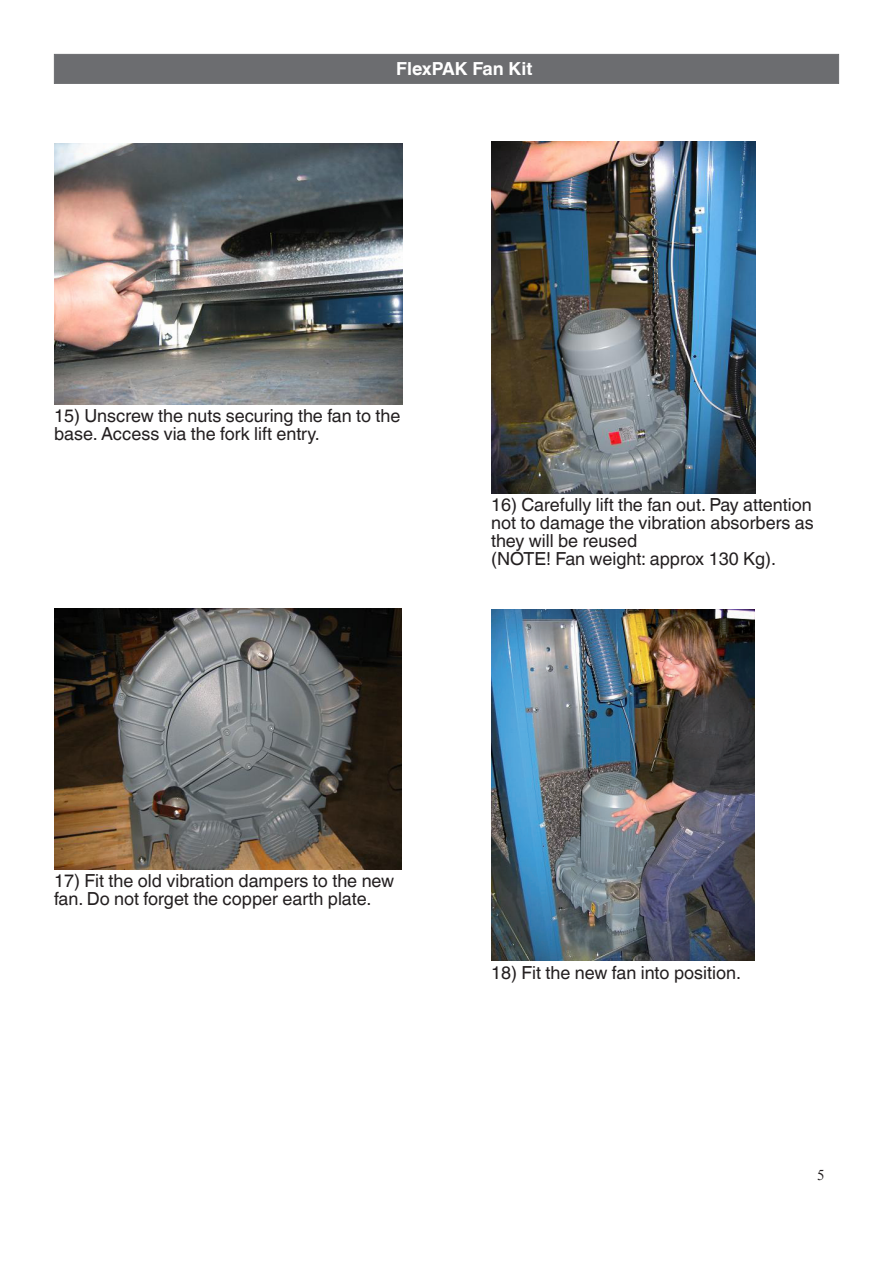
<style>
.page{position:relative;width:893px;height:1263px;background:#fff}
.page>*{position:absolute;margin:0;border:0;box-sizing:border-box;transform-origin:0 0}
.t1{font:18px/18px "Helvetica Linotype";color:#231f20}
.t2{font:700 18px "Helvetica Linotype";color:#fff}
.t3{font:15px "Times New Roman";color:#231f20}
</style>
<div class="page">
<div style="left:54px;top:54px;width:785px;height:30px;background:#6c6d70"></div>
<img style="left:491px;top:141px;width:265px;height:353px">
<img style="left:54px;top:144px;width:348px;height:261px">
<img style="left:54px;top:608px;width:348px;height:261px">
<img style="left:491px;top:610px;width:263px;height:350px">
<p class="t2" style="left:396px;top:59px;width:138px">FlexPAK Fan Kit</p>
<p class="t1" style="left:54px;top:407px;width:348px">15) Unscrew the nuts securing the fan to the base. Access via the fork lift entry.</p>
<p class="t1" style="left:491px;top:495px;width:324px;text-align:justify">16) Carefully lift the fan out. Pay attention not to damage the vibration absorbers as they will be reused</p>
<p class="t1" style="left:491px;top:549px;width:287px">(NOTE! Fan weight: approx 130 Kg).</p>
<p class="t1" style="left:54px;top:871px;width:342px">17) Fit the old vibration dampers to the new fan. Do not forget the copper earth plate.</p>
<p class="t1" style="left:491px;top:963px;width:252px">18) Fit the new fan into position.</p>
<p class="t3" style="left:817px;top:1164px;width:9px">5</p>
</div>
